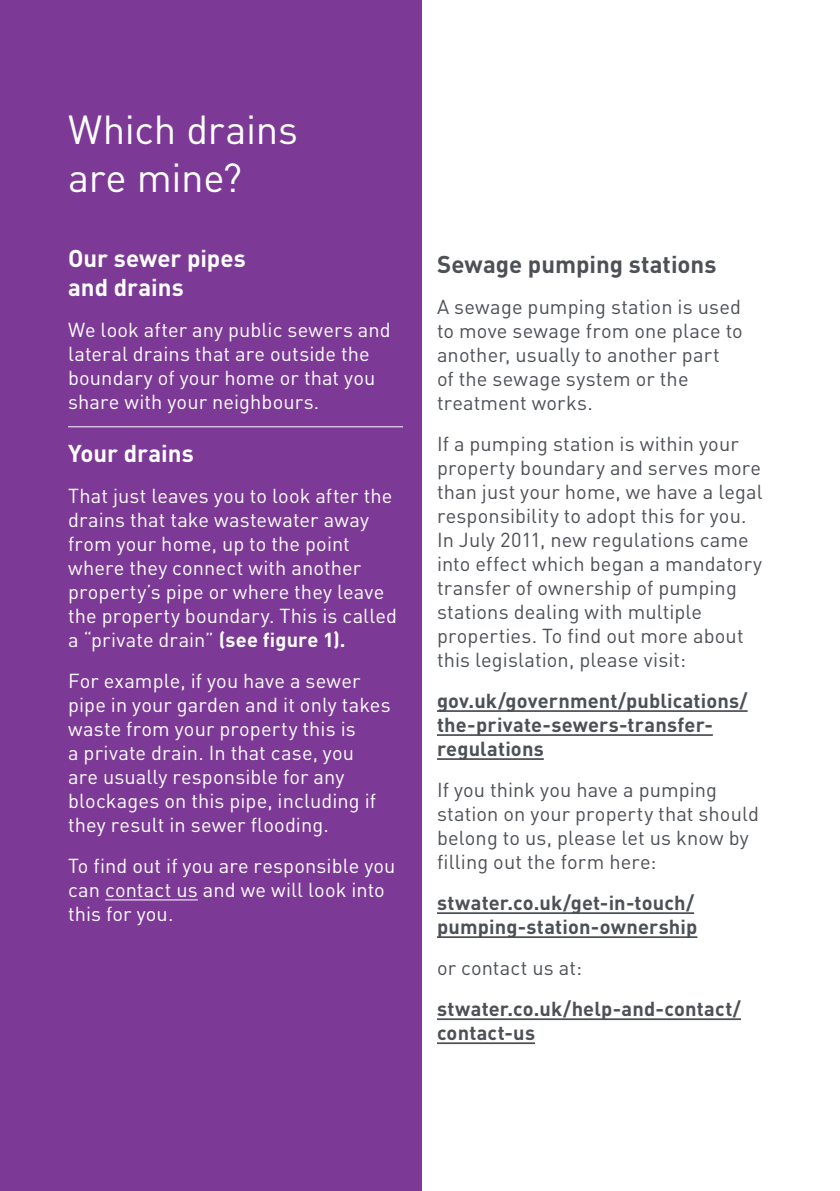
<style>
.page{position:relative;width:840px;height:1191px;background:#fff}
.page>*{position:absolute;margin:0;border:0;box-sizing:border-box;transform-origin:0 0}
.t1{font:40px/48px "DINOT";letter-spacing:-.01em;color:#fff}
.t2{font:700 24px/28.8px "DINOT";color:#fff}
.t3{font:700 24px "DINOT";color:#4d5156}
.t4{font:20px/24px "DINOT";letter-spacing:.005em;color:#fff}
.t5{font:20px/24px "DINOT";letter-spacing:.005em;color:#4d5156}
.t6{font:700 20px/24px "DINOT";letter-spacing:.01em;color:#4d5156}
.s1{font-weight:700}
</style>
<div class="page">
<div style="left:0;top:0;width:421px;height:1191px;background:#7c3996"></div>
<hr style="left:105px;top:899px;width:93px;height:1px;background:#fff">
<hr style="left:437px;top:710px;width:310px;height:2px;background:#4d5156">
<hr style="left:437px;top:734px;width:275px;height:2px;background:#4d5156">
<hr style="left:437px;top:758px;width:106px;height:2px;background:#4d5156">
<hr style="left:437px;top:912px;width:256px;height:2px;background:#4d5156">
<hr style="left:437px;top:936px;width:260px;height:2px;background:#4d5156">
<hr style="left:437px;top:1018px;width:303px;height:2px;background:#4d5156">
<hr style="left:437px;top:1042px;width:97px;height:2px;background:#4d5156">
<hr style="left:68px;top:426px;width:335px;height:1px;background:#fff">
<h1 class="t1" style="left:68px;top:105px;width:231px">Which drains are mine?</h1>
<p class="t2" style="left:68px;top:243px;width:179px">Our sewer pipes and drains</p>
<p class="t4" style="left:68px;top:317px;width:324px">We look after any public sewers and lateral drains that are outside the boundary of your home or that you share with your neighbours.</p>
<p class="t2" style="left:68px;top:438px;width:127px">Your drains</p>
<p class="t4" style="left:68px;top:483px;width:330px">That just leaves you to look after the drains that take wastewater away from your home, up to the point where they connect with another property’s pipe or where they leave the property boundary. This is called a “private drain” <span class="s1">(see figure 1).</span></p>
<p class="t4" style="left:68px;top:668px;width:324px">For example, if you have a sewer pipe in your garden and it only takes waste from your property this is<br>a private drain. In that case, you<br>are usually responsible for any blockages on this pipe, including if they result in sewer flooding.</p>
<p class="t4" style="left:68px;top:853px;width:329px">To find out if you are responsible you can contact us and we will look into this for you.</p>
<p class="t3" style="left:437px;top:249px;width:281px">Sewage pumping stations</p>
<p class="t5" style="left:437px;top:295px;width:307px">A sewage pumping station is used to move sewage from one place to another, usually to another part<br>of the sewage system or the treatment works.</p>
<p class="t5" style="left:437px;top:432px;width:327px">If a pumping station is within your property boundary and serves more than just your home, we have a legal responsibility to adopt this for you.<br>In July 2011, new regulations came into effect which began a mandatory transfer of ownership of pumping stations dealing with multiple properties. To find out more about this legislation, please visit:</p>
<p class="t6" style="left:437px;top:688px;width:312px">gov.uk/government/publications/ the-private-sewers-transfer&shy;regulations</p>
<p class="t5" style="left:437px;top:778px;width:323px">If you think you have a pumping station on your property that should belong to us, please let us know by filling out the form here:</p>
<p class="t6" style="left:437px;top:890px;width:262px">stwater.co.uk/get-in-touch/ pumping-station-ownership</p>
<p class="t5" style="left:437px;top:956px;width:146px">or contact us at:</p>
<p class="t6" style="left:437px;top:996px;width:305px">stwater.co.uk/help-and-contact/ contact-us</p>
</div>
